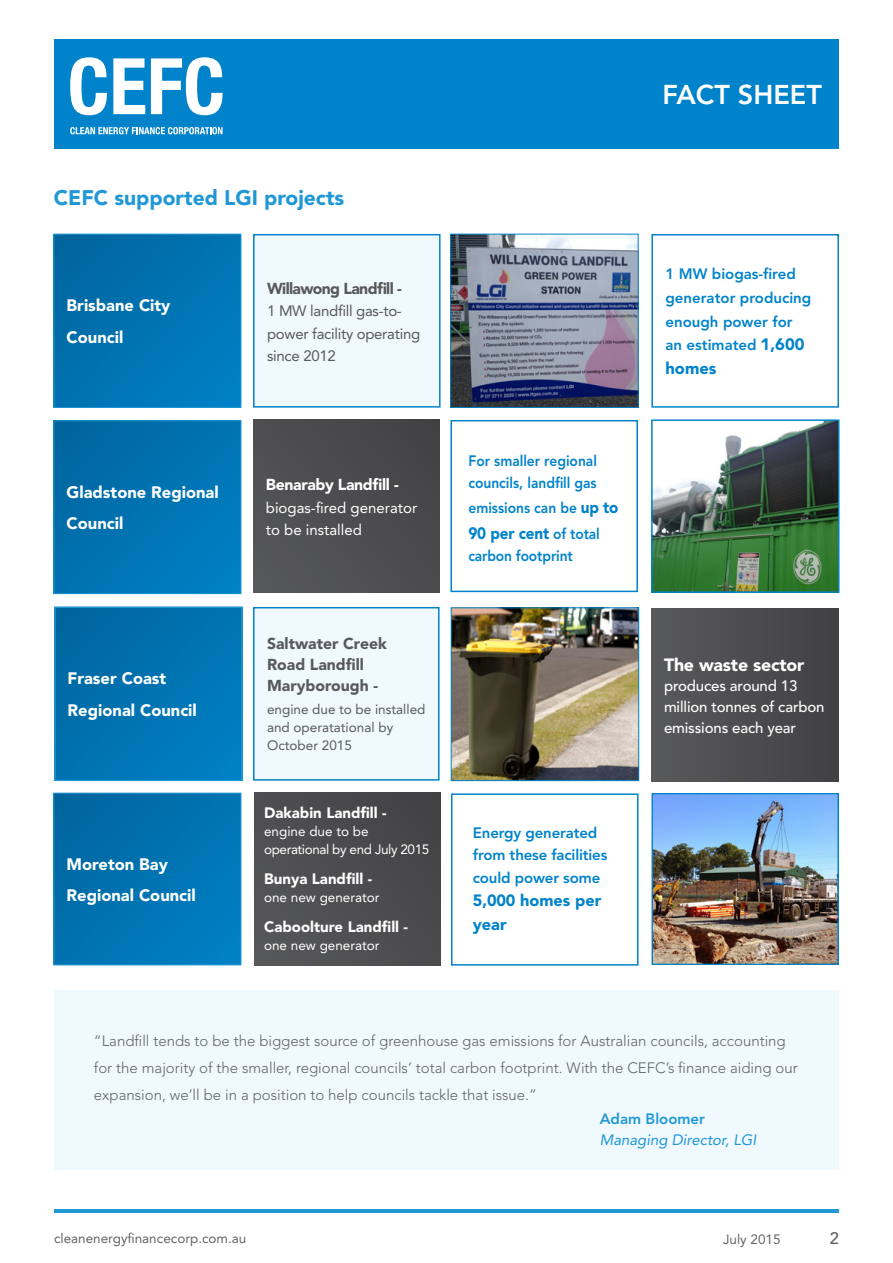
<style>
.page{position:relative;width:893px;height:1263px;background:#fff}
.page>*{position:absolute;margin:0;border:0;box-sizing:border-box;transform-origin:0 0}
.t1{font:800 27px "Avenir LT Std";color:#fff}
.t2{font:900 21px "Avenir LT Std";color:#2098d5}
.t3{font:900 17.7px "Avenir LT Std";letter-spacing:-.01em;color:#fff}
.t4{font:900 16.5px/31.5px "Avenir LT Std";color:#fff}
.t5{font:900 16.5px "Avenir LT Std";letter-spacing:-.01em;color:#0083ca;scale:.92 1}
.t6{font:900 16.5px "Avenir LT Std";letter-spacing:-.01em;color:#0083ca}
.t7{font:500 16.5px "Avenir LT Std";color:#636466}
.t8{font:900 16.35px/23.5px "Avenir LT Std";color:#0083ca}
.t9{font:900 15.75px/21px "Avenir LT Std";color:#58595b}
.t10{font:900 15.75px "Avenir LT Std";letter-spacing:-.04em;color:#58595b}
.t11{font:900 15.75px "Avenir LT Std";letter-spacing:-.02em;color:#fff}
.t12{font:300 15px/27px "Avenir LT Std";color:#636466}
.t13{font:800 15px/23.7px "Avenir LT Std";color:#0083ca}
.t14{font:800 15px/22.2px "Avenir LT Std";color:#0083ca;scale:.92 1}
.t15{font:500 15px/20.7px "Avenir LT Std";letter-spacing:-.01em;color:#fff}
.t16{font:15px/22.5px "Avenir LT Std";letter-spacing:-.02em;color:#58595b}
.t17{font:900 15px "Avenir LT Std";color:#fff}
.t18{font:15px/22.5px "Avenir LT Std";color:#fff}
.t19{font:italic 15px "Avenir LT Std";color:#2098d5}
.t20{font:800 15px "Avenir LT Std";color:#2098d5}
.t21{font:13.5px/18px "Avenir LT Std";color:#58595b}
.t22{font:13.5px "Avenir LT Std";color:#636466}
.t23{font:13.5px/18px "Avenir LT Std";letter-spacing:-.03em;color:#fff}
.t24{font:13.5px "Avenir LT Std";color:#fff}
.s1{font-weight:900;font-size:16.5px}
.s2{font-weight:800;font-size:15px}
</style>
<div class="page">
<hr style="left:54px;top:1209px;width:785px;height:3px;background:#2098d5">
<div style="left:54px;top:39px;width:785px;height:110px;background:#0083ca"></div>
<svg style="left:70px;top:57px;width:37px;height:58px"></svg>
<svg style="left:113px;top:58px;width:32px;height:56px"></svg>
<svg style="left:151px;top:57px;width:72px;height:58px"></svg>
<svg style="left:70px;top:127px;width:153px;height:7px"></svg>
<img style="left:452px;top:236px;width:184px;height:170px">
<div style="left:450px;top:234px;width:188px;height:174px;border:1px solid #0083ca"></div>
<img style="left:652px;top:793px;width:186px;height:172px">
<img style="left:453px;top:610px;width:184px;height:169px">
<div style="left:451px;top:608px;width:188px;height:173px;border:1px solid #0083ca"></div>
<div style="left:254px;top:793px;width:186px;height:172px;background:#4d4d4f"></div>
<svg style="left:55px;top:609px;width:187px;height:172px;background:#0072b1"></svg>
<div style="left:55px;top:607px;width:187px;height:173px;border:1px solid #2098d5"></div>
<div style="left:54px;top:234px;width:187px;height:173px;background:linear-gradient(to right,#006aa5,#007bbd)"></div>
<div style="left:54px;top:234px;width:187px;height:174px;border:1px solid #2098d5"></div>
<div style="left:54px;top:421px;width:187px;height:173px;background:linear-gradient(to right,#006aa5,#007bbd)"></div>
<div style="left:54px;top:421px;width:187px;height:173px;border:1px solid #2098d5"></div>
<div style="left:651px;top:608px;width:188px;height:174px;background:#4d4d4f"></div>
<div style="left:254px;top:235px;width:186px;height:172px;background:#eff9fe"></div>
<div style="left:253px;top:234px;width:188px;height:174px;border:2px solid #0083ca"></div>
<div style="left:54px;top:793px;width:187px;height:172px;background:linear-gradient(to right,#006aa5,#007bbd)"></div>
<div style="left:54px;top:793px;width:187px;height:172px;border:1px solid #2098d5"></div>
<div style="left:450px;top:420px;width:188px;height:172px;border:2px solid #0083ca"></div>
<div style="left:451px;top:793px;width:187px;height:172px;border:2px solid #0083ca"></div>
<div style="left:254px;top:608px;width:185px;height:172px;background:#eff9fe"></div>
<div style="left:253px;top:607px;width:187px;height:174px;border:2px solid #0083ca"></div>
<div style="left:651px;top:234px;width:188px;height:174px;border:2px solid #0083ca"></div>
<img style="left:654px;top:422px;width:183px;height:168px">
<div style="left:652px;top:420px;width:187px;height:172px;border:1px solid #0083ca"></div>
<div style="left:253px;top:420px;width:186px;height:172px;background:#4d4d4f"></div>
<div style="left:54px;top:990px;width:785px;height:180px;background:#eff9fe"></div>
<h2 class="t2" style="left:54px;top:185px;width:292px">CEFC supported LGI projects</h2>
<p class="t4" style="left:67px;top:290px;width:105px">Brisbane City<br>Council</p>
<p class="t4" style="left:67px;top:476px;width:154px">Gladstone Regional<br>Council</p>
<p class="t4" style="left:68px;top:663px;width:131px">Fraser Coast<br>Regional Council</p>
<p class="t4" style="left:67px;top:848px;width:131px">Moreton Bay<br>Regional Council</p>
<p class="t10" style="left:267px;top:279px;width:136px">Willawong Landfill -</p>
<p class="t16" style="left:267px;top:300px;width:155px">1 MW landfill gas-to&shy;power facility operating since 2012</p>
<p class="t11" style="left:266px;top:475px;width:134px">Benaraby Landfill -</p>
<p class="t18" style="left:266px;top:496px;width:153px">biogas-fired generator to be installed</p>
<p class="t9" style="left:267px;top:633px;width:121px">Saltwater Creek<br>Road Landfill<br>Maryborough -</p>
<p class="t21" style="left:267px;top:700px;width:160px">engine due to be installed and operatational by<br>October 2015</p>
<p class="t17" style="left:264px;top:804px;width:124px">Dakabin Landfill -</p>
<p class="t23" style="left:264px;top:823px;width:167px">engine due to be operational by end July 2015</p>
<p class="t17" style="left:264px;top:870px;width:110px">Bunya Landfill -</p>
<p class="t24" style="left:264px;top:890px;width:117px">one new generator</p>
<p class="t17" style="left:264px;top:918px;width:145px">Caboolture Landfill -</p>
<p class="t24" style="left:264px;top:938px;width:117px">one new generator</p>
<p class="t14" style="left:468px;top:449px;width:141px">For smaller regional councils, landfill gas</p>
<p class="t14" style="left:468px;top:497px;width:165px">emissions can be <span class="s1">up to</span></p>
<p class="t5" style="left:468px;top:523px;width:144px">90 per cent <span class="s2">of total</span></p>
<p class="t14" style="left:468px;top:545px;width:115px">carbon footprint</p>
<p class="t13" style="left:473px;top:821px;width:136px;line-height:22.5px">Energy generated from these facilities could power some</p>
<p class="t8" style="left:473px;top:889px;width:130px">5,000 homes per year</p>
<h1 class="t1" style="left:662px;top:79px;width:161px">FACT SHEET</h1>
<p class="t13" style="left:665px;top:262px;width:147px">1 MW biogas-fired generator producing enough power for an estimated <span class="s1">1,600</span></p>
<p class="t6" style="left:665px;top:358px;width:53px">homes</p>
<p class="t3" style="left:664px;top:654px;width:142px">The waste sector</p>
<p class="t15" style="left:664px;top:676px;width:162px">produces around 13 million tonnes of carbon emissions each year</p>
<p class="t12" style="left:94px;top:1028px;width:705px">“Landfill tends to be the biggest source of greenhouse gas emissions for Australian councils, accounting for the majority of the smaller, regional councils’ total carbon footprint. With the CEFC’s finance aiding our expansion, we’ll be in a position to help councils tackle that issue.”</p>
<p class="t20" style="left:600px;top:1110px;width:107px">Adam Bloomer</p>
<p class="t19" style="left:600px;top:1131px;width:158px">Managing Director, LGI</p>
<p class="t22" style="left:54px;top:1230px;width:194px">cleanenergyfinancecorp.com.au</p>
<p class="t7" style="left:830px;top:1228px;width:11px">2</p>
<p class="t22" style="left:723px;top:1231px;width:59px">July 2015</p>
</div>
